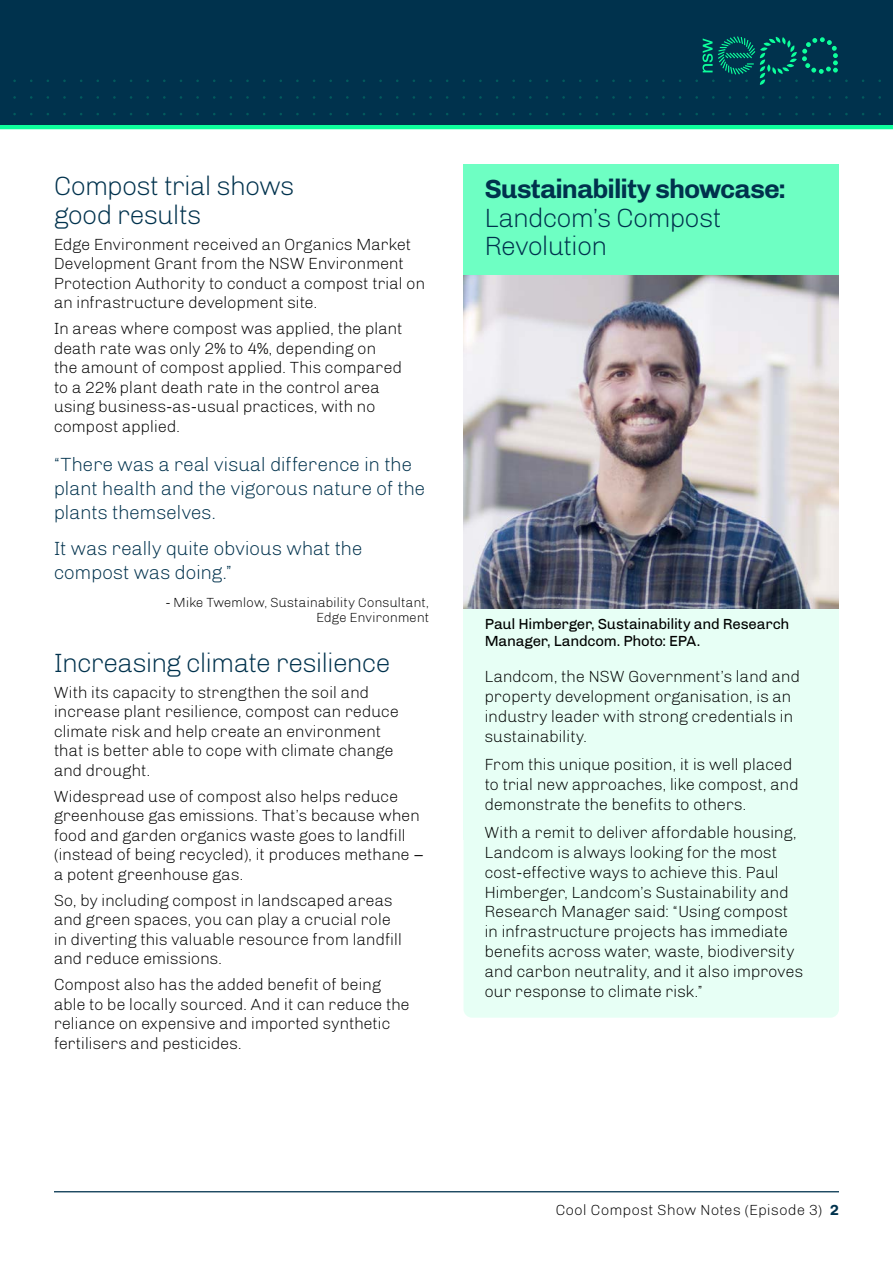
<style>
.page{position:relative;width:893px;height:1263px;background:#fff}
.page>*{position:absolute;margin:0;border:0;box-sizing:border-box;transform-origin:0 0}
.H2_L__blue__18_19{font:300 27px/28.5px "Chivo";letter-spacing:-.04em;color:#00324d}
.H2_CS_L_boxed_green{font:300 27px/28.5px "Chivo";letter-spacing:-.045em;color:#00324d}
.Pull_out_quote{font:300 19.5px/24px "Chivo";letter-spacing:-.025em;color:#00324d}
.Body_L__Black__11_13{font:300 16.5px/19.5px "Chivo";letter-spacing:-.015em;color:#000}
.Body_CS_boxed_last{font:300 16.5px/19.8px "Chivo";letter-spacing:-.02em;color:#000}
.Body_CS_boxed{font:300 16.5px/19.8px "Chivo";letter-spacing:-.02em;color:#000}
.CS_Caption{font:15px/16.5px "Chivo";letter-spacing:-.015em;color:#000}
.t1{font:300 15px "Chivo";letter-spacing:.01em;color:#000}
.Quoted_persons_name{font:300 13.5px/15px "Chivo";letter-spacing:-.01em;color:#000;text-align:right}
.s1{font-weight:700}
.s2{font-weight:700;color:#00324d}
</style>
<div class="page">
<hr style="left:54px;top:1191px;width:785px;height:1px;background:#00324d">
<div style="left:0;top:0;width:893px;height:125px;background:#00324d"></div>
<hr style="left:0;top:125px;width:893px;height:4px;background:#0dff9c">
<svg style="left:13px;top:36px;width:868px;height:80px"></svg>
<div style="left:463px;top:164px;width:376px;height:111px;background:#6effc3"></div>
<div style="left:463px;top:606px;width:376px;height:69px;background:#e7fff5"></div>
<div style="left:463px;top:658px;width:376px;height:113px;background:#e7fff5"></div>
<div style="left:463px;top:746px;width:376px;height:93px;background:#e7fff5"></div>
<div style="left:463px;top:839px;width:376px;height:179px;background:#e7fff5"></div>
<img style="left:463px;top:275px;width:376px;height:333px">
<h2 class="H2_L__blue__18_19" style="left:54px;top:172px;width:242px">Compost trial shows good results</h2>
<p class="Body_L__Black__11_13" style="left:54px;top:235px;width:373px">Edge Environment received an Organics Market Development Grant from the NSW Environment Protection Authority to conduct a compost trial on an infrastructure development site.</p>
<p class="Body_L__Black__11_13" style="left:54px;top:319px;width:350px">In areas where compost was applied, the plant death rate was only 2% to 4%, depending on the amount of compost applied. This compared to a 22% plant death rate in the control area using business-as-usual practices, with no compost applied.</p>
<p class="Pull_out_quote" style="left:54px;top:452px;width:373px">“There was a real visual difference in the plant health and the vigorous nature of the plants themselves.</p>
<p class="Pull_out_quote" style="left:54px;top:537px;width:310px">It was really quite obvious what the compost was doing.”</p>
<p class="Quoted_persons_name" style="left:166px;top:595px;width:265px">- Mike Twemlow, Sustainability Consultant,<br>Edge Environment</p>
<h2 class="H2_L__blue__18_19" style="left:54px;top:649px;width:339px">Increasing climate resilience</h2>
<p class="Body_L__Black__11_13" style="left:54px;top:682px;width:347px">With its capacity to strengthen the soil and increase plant resilience, compost can reduce climate risk and help create an environment that is better able to cope with climate change and drought.</p>
<p class="Body_L__Black__11_13" style="left:54px;top:786px;width:371px">Widespread use of compost also helps reduce greenhouse gas emissions. That’s because when food and garden organics waste goes to landfill (instead of being recycled), it produces methane – a potent greenhouse gas.</p>
<p class="Body_L__Black__11_13" style="left:54px;top:890px;width:350px">So, by including compost in landscaped areas and green spaces, you can play a crucial role in diverting this valuable resource from landfill and reduce emissions.</p>
<p class="Body_L__Black__11_13" style="left:54px;top:975px;width:358px">Compost also has the added benefit of being able to be locally sourced. And it can reduce the reliance on expensive and imported synthetic fertilisers and pesticides.</p>
<h2 class="H2_CS_L_boxed_green" style="left:485px;top:175px;width:303px"><span class="s1">Sustainability showcase:<br></span>Landcom’s Compost<br>Revolution</h2>
<p class="CS_Caption" style="left:485px;top:616px;width:306px">Paul Himberger, Sustainability and Research<br>Manager, Landcom. Photo: EPA.</p>
<p class="Body_CS_boxed" style="left:485px;top:667px;width:317px">Landcom, the NSW Government’s land and property development organisation, is an industry leader with strong credentials in sustainability.</p>
<p class="Body_CS_boxed" style="left:485px;top:755px;width:316px">From this unique position, it is well placed to trial new approaches, like compost, and demonstrate the benefits to others.</p>
<p class="Body_CS_boxed_last" style="left:485px;top:823px;width:320px">With a remit to deliver affordable housing, Landcom is always looking for the most cost-effective ways to achieve this. Paul Himberger, Landcom’s Sustainability and Research Manager said: “Using compost in infrastructure projects has immediate benefits across water, waste, biodiversity and carbon neutrality, and it also improves our response to climate risk.”</p>
<p class="t1" style="left:556px;top:1201px;width:285px">Cool Compost Show Notes (Episode 3) <span class="s2">2</span></p>
</div>
